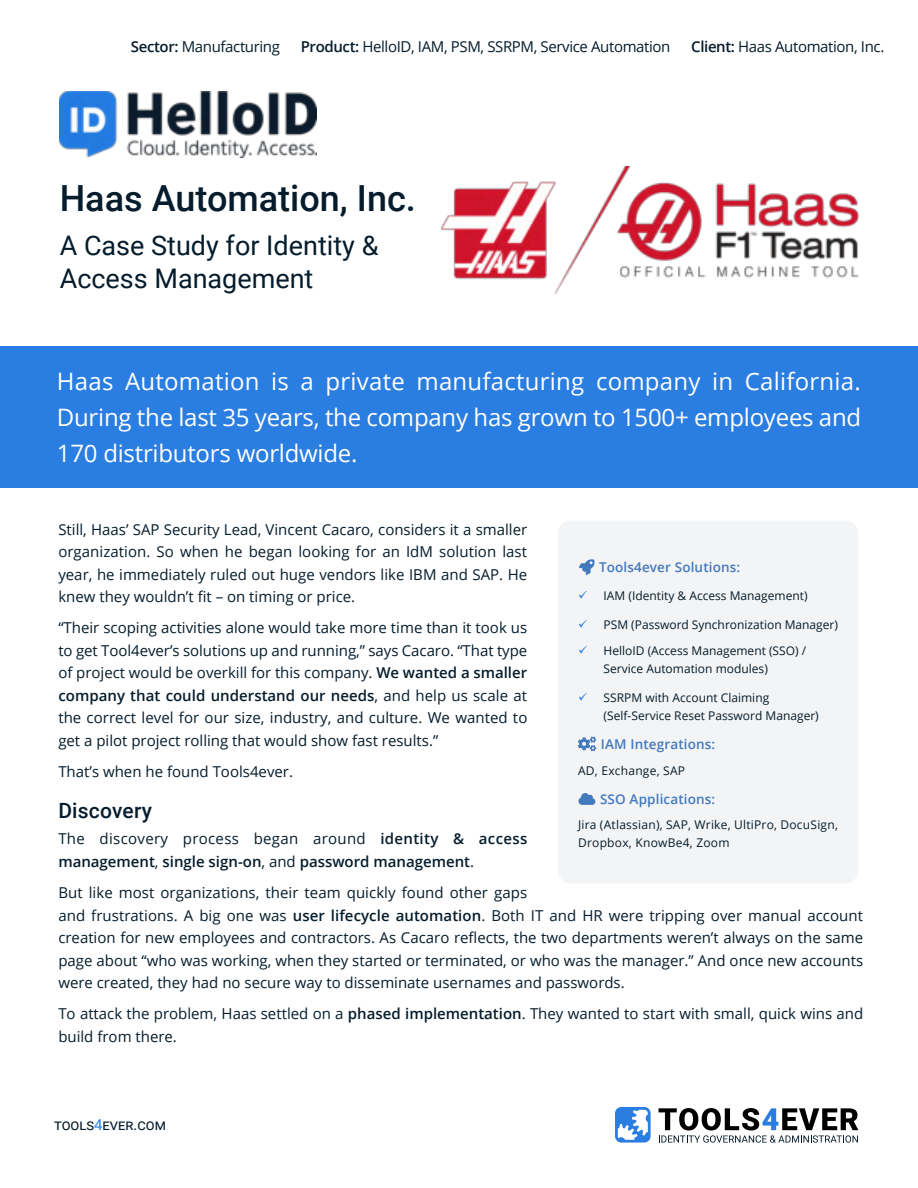
<style>
.page{position:relative;width:918px;height:1188px;background:#fff}
.page>*{position:absolute;margin:0;border:0;box-sizing:border-box;transform-origin:0 0}
.t1{font:500 36px "Roboto";color:#051c2c}
.t2{font:27px/33px "Roboto";color:#051c2c}
.t3{font:24px/36px "Open Sans";letter-spacing:-.01em;color:#fff;text-align:justify}
.t4{font:500 21px "Roboto";letter-spacing:.01em;color:#051c2c}
.t5{font:15px/22.5px "Open Sans";color:#051c2c;text-align:justify}
.t6{font:15px "Open Sans";letter-spacing:-.025em;color:#051c2c}
.t7{font:600 15px/22.5px "Open Sans";color:#051c2c}
.t8{font:15px "Roboto";color:#051c2c}
.t9{font:600 13.5px "Open Sans";letter-spacing:.01em;color:#4379bd}
.t10{font:12px/26px "Open Sans";color:#051c2c}
.t11{font:12px/18px "Open Sans";letter-spacing:.02em;color:#051c2c}
.s1{font-weight:600}
.s2{font-weight:400}
.s3{color:#2a7de1}
</style>
<div class="page">
<div style="left:615px;top:1107px;width:36px;height:36px;background:#2a7de1;border-radius:6px"></div>
<svg style="left:618px;top:1110px;width:30px;height:30px"></svg>
<svg style="left:659px;top:1108px;width:199px;height:35px"></svg>
<div style="left:0;top:346px;width:918px;height:141px;background:#2a7de1"></div>
<div style="left:558px;top:520px;width:300px;height:363px;background:#f3f4f5;border-radius:14px"></div>
<svg style="left:579px;top:559px;width:16px;height:16px"></svg>
<svg style="left:578px;top:737px;width:18px;height:14px"></svg>
<svg style="left:578px;top:793px;width:17px;height:12px"></svg>
<img style="left:60px;top:91px;width:257px;height:66px">
<img style="left:440px;top:166px;width:419px;height:128px">
<p class="t6" style="left:131px;top:41px;width:151px"><span class="s1">Sector:</span> Manufacturing</p>
<p class="t6" style="left:301px;top:41px;width:371px"><span class="s1">Product:</span> HelloID, IAM, PSM, SSRPM, Service Automation</p>
<p class="t6" style="left:691px;top:41px;width:195px"><span class="s1">Client:</span> Haas Automation, Inc.</p>
<h1 class="t1" style="left:60px;top:184px;width:358px">Haas Automation, Inc.</h1>
<h2 class="t2" style="left:60px;top:232px;width:320px">A Case Study for Identity &amp;<br>Access Management</h2>
<h3 class="t3" style="left:57px;top:365px;width:806px">Haas Automation is a private manufacturing company in California.<br>During the last 35 years, the company has grown to 1500+ employees and 170 distributors worldwide.</h3>
<p class="t5" style="left:58px;top:520px;width:470px">Still, Haas’ SAP Security Lead, Vincent Cacaro, considers it a smaller organization. So when he began looking for an IdM solution last year, he immediately ruled out huge vendors like IBM and SAP. He knew they wouldn’t fit – on timing or price.</p>
<p class="t5" style="left:58px;top:618px;width:471px">“Their scoping activities alone would take more time than it took us to get Tool4ever’s solutions up and running,” says Cacaro. “That type of project would be overkill for this company. <span class="s1">We wanted a smaller company that could understand our needs</span>, and help us scale at the correct level for our size, industry, and culture. We wanted to get a pilot project rolling that would show fast results.”</p>
<p class="t5" style="left:58px;top:762px;width:236px">That’s when he found Tools4ever.</p>
<h3 class="t4" style="left:58px;top:802px;width:95px">Discovery</h3>
<p class="t7" style="left:58px;top:829px;width:470px"><span class="s2">The discovery process began around</span> identity &amp; access management<span class="s2">,</span> single sign-on<span class="s2">, and</span> password management<span class="s2">.</span></p>
<p class="t5" style="left:58px;top:883px;width:806px;text-align:left">But like most organizations, their team quickly found other gaps<br>and frustrations. A big one was <span class="s1">user lifecycle automation</span>. Both IT and HR were tripping over manual account creation for new employees and contractors. As Cacaro reflects, the two departments weren’t always on the same page about “who was working, when they started or terminated, or who was the manager.” And once new accounts were created, they had no secure way to disseminate usernames and passwords.</p>
<p class="t5" style="left:58px;top:1004px;width:806px">To attack the problem, Haas settled on a <span class="s1">phased implementation</span>. They wanted to start with small, quick wins and build from there.</p>
<p class="t9" style="left:599px;top:561px;width:143px">Tools4ever Solutions:</p>
<p class="t10" style="left:604px;top:584px;width:206px">IAM (Identity &amp; Access Management)</p>
<p class="t10" style="left:604px;top:613px;width:236px">PSM (Password Synchronization Manager)<br>HelloID (Access Management (SSO) /</p>
<p class="t10" style="left:604px;top:657px;width:166px">Service Automation modules)</p>
<p class="t10" style="left:604px;top:690px;width:217px;line-height:18px">SSRPM with Account Claiming (Self-Service Reset Password Manager)</p>
<p class="t9" style="left:601px;top:739px;width:116px">IAM Integrations:</p>
<p class="t11" style="left:578px;top:763px;width:109px">AD, Exchange, SAP</p>
<p class="t9" style="left:600px;top:793px;width:117px">SSO Applications:</p>
<p class="t11" style="left:578px;top:817px;width:261px">Jira (Atlassian), SAP, Wrike, UltiPro, DocuSign,<br>Dropbox, KnowBe4, Zoom</p>
<p class="t8" style="left:54px;top:1114px;width:114px">tools<span class="s3">4</span>ever.com</p>
</div>
